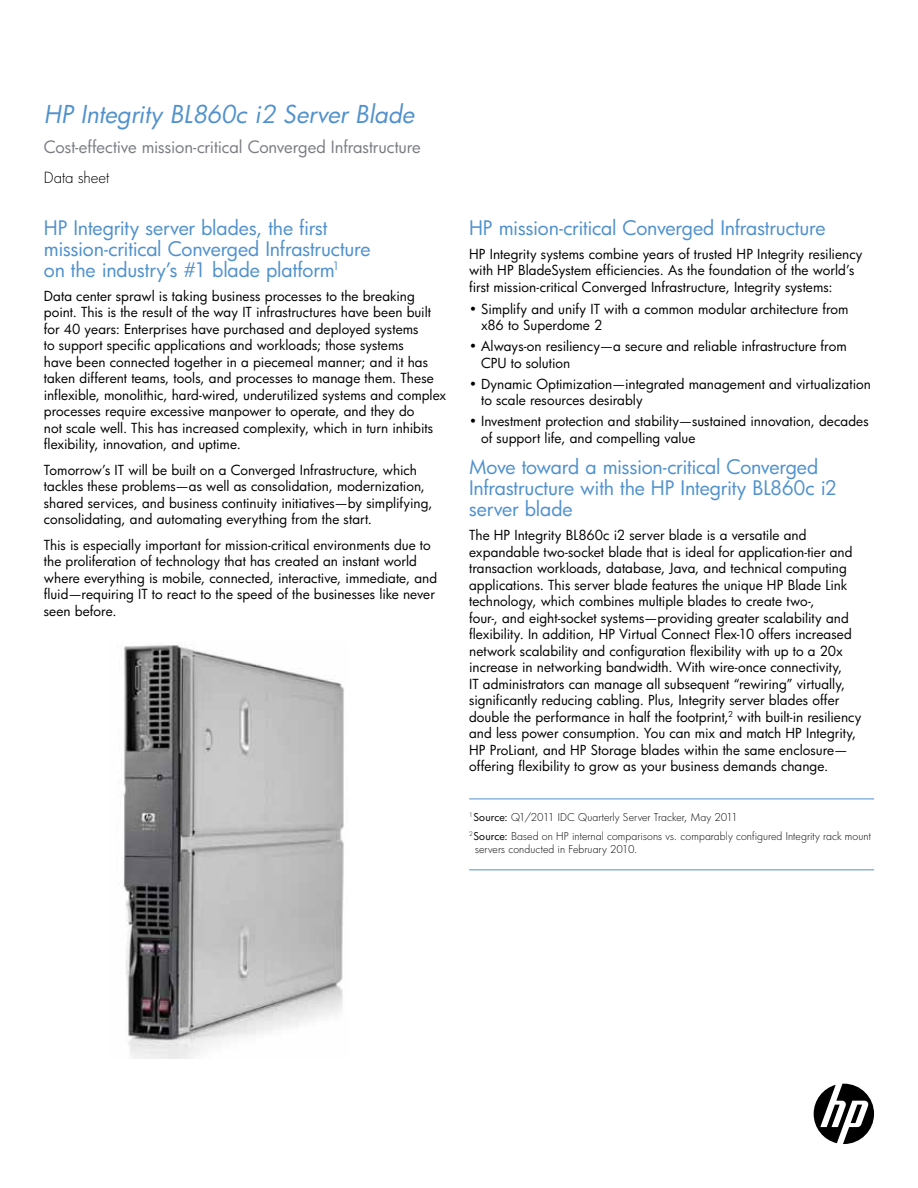
<style>
.page{position:relative;width:918px;height:1188px;background:#fff}
.page>*{position:absolute;margin:0;border:0;box-sizing:border-box;transform-origin:0 0}
.t1{font:italic 24px "HP Futura";color:#5091cd}
.t2{font:19.5px/21px "HP Futura";letter-spacing:-.01em;color:#5091cd}
.t3{font:16.5px "HP Futura";letter-spacing:-.01em;color:#7a7e84}
.t4{font:300 15px "HP Futura";letter-spacing:-.005em;color:#000}
.t5{font:13.5px/16.5px "HP Futura";color:#000}
.t6{font:300 10.5px/18.9px "HP Futura";letter-spacing:.01em;color:#000}
.s1{font-weight:400}
</style>
<div class="page">
<svg style="left:814px;top:1084px;width:60px;height:60px"></svg>
<img style="left:119px;top:644px;width:225px;height:415px">
<hr style="left:469px;top:799px;width:405px;height:1px;background:#5091cd">
<hr style="left:469px;top:869px;width:405px;height:1px;background:#5091cd">
<h1 class="t1" style="left:44px;top:98px;width:372px">HP Integrity BL860c i2 Server Blade</h1>
<p class="t3" style="left:44px;top:136px;width:378px">Cost-effective mission-critical Converged Infrastructure</p>
<p class="t4" style="left:44px;top:167px;width:67px">Data sheet</p>
<h2 class="t2" style="left:44px;top:217px;width:328px">HP Integrity server blades, the first mission-critical Converged Infrastructure on the industry’s #1 blade platform<sup>1</sup></h2>
<p class="t5" style="left:44px;top:287px;width:404px">Data center sprawl is taking business processes to the breaking point. This is the result of the way IT infrastructures have been built for 40 years: Enterprises have purchased and deployed systems<br>to support specific applications and workloads; those systems<br>have been connected together in a piecemeal manner; and it has taken different teams, tools, and processes to manage them. These inflexible, monolithic, hard‑wired, underutilized systems and complex processes require excessive manpower to operate, and they do<br>not scale well. This has increased complexity, which in turn inhibits flexibility, innovation, and uptime.</p>
<p class="t5" style="left:44px;top:461px;width:390px">Tomorrow’s IT will be built on a Converged Infrastructure, which tackles these problems—as well as consolidation, modernization, shared services, and business continuity initiatives—by simplifying, consolidating, and automating everything from the start.</p>
<p class="t5" style="left:44px;top:536px;width:395px">This is especially important for mission-critical environments due to the proliferation of technology that has created an instant world where everything is mobile, connected, interactive, immediate, and fluid—requiring IT to react to the speed of the businesses like never seen before.</p>
<h2 class="t2" style="left:469px;top:217px;width:358px">HP mission-critical Converged Infrastructure</h2>
<p class="t5" style="left:469px;top:245px;width:395px">HP Integrity systems combine years of trusted HP Integrity resiliency with HP BladeSystem efficiencies. As the foundation of the world’s first mission-critical Converged Infrastructure, Integrity systems:</p>
<p class="t5" style="left:481px;top:300px;width:369px;text-indent:-12px">• Simplify and unify IT with a common modular architecture from x86 to Superdome 2</p>
<p class="t5" style="left:481px;top:338px;width:367px;text-indent:-12px">• Always-on resiliency—a secure and reliable infrastructure from<br>CPU to solution</p>
<p class="t5" style="left:481px;top:375px;width:391px;text-indent:-12px">• Dynamic Optimization—integrated management and virtualization to scale resources desirably</p>
<p class="t5" style="left:481px;top:413px;width:389px;text-indent:-12px">• Investment protection and stability—sustained innovation, decades of support life, and compelling value</p>
<h2 class="t2" style="left:469px;top:456px;width:369px">Move toward a mission-critical Converged<br>Infrastructure with the HP Integrity BL860c i2 server blade</h2>
<p class="t5" style="left:469px;top:527px;width:394px">The HP Integrity BL860c i2 server blade is a versatile and expandable two-socket blade that is ideal for application‑tier and transaction workloads, database, Java, and technical computing applications. This server blade features the unique HP Blade Link technology, which combines multiple blades to create two-,<br>four-, and eight-socket systems—providing greater scalability and flexibility. In addition, HP Virtual Connect Flex-10 offers increased network scalability and configuration flexibility with up to a 20x increase in networking bandwidth. With wire‑once connectivity,<br>IT administrators can manage all subsequent “rewiring” virtually, significantly reducing cabling. Plus, Integrity server blades offer double the performance in half the footprint,<sup>2</sup> with built-in resiliency and less power consumption. You can mix and match HP Integrity, HP ProLiant, and HP Storage blades within the same enclosure— offering flexibility to grow as your business demands change.</p>
<p class="t6" style="left:469px;top:807px;width:403px"><sup>1</sup><span class="s1">Source:</span> Q1/2011 IDC Quarterly Server Tracker, May 2011<br><sup>2</sup><span class="s1">Source:</span> Based on HP internal comparisons vs. comparably configured Integrity rack mount</p>
<p class="t6" style="left:475px;top:840px;width:164px">servers conducted in February 2010.</p>
</div>
